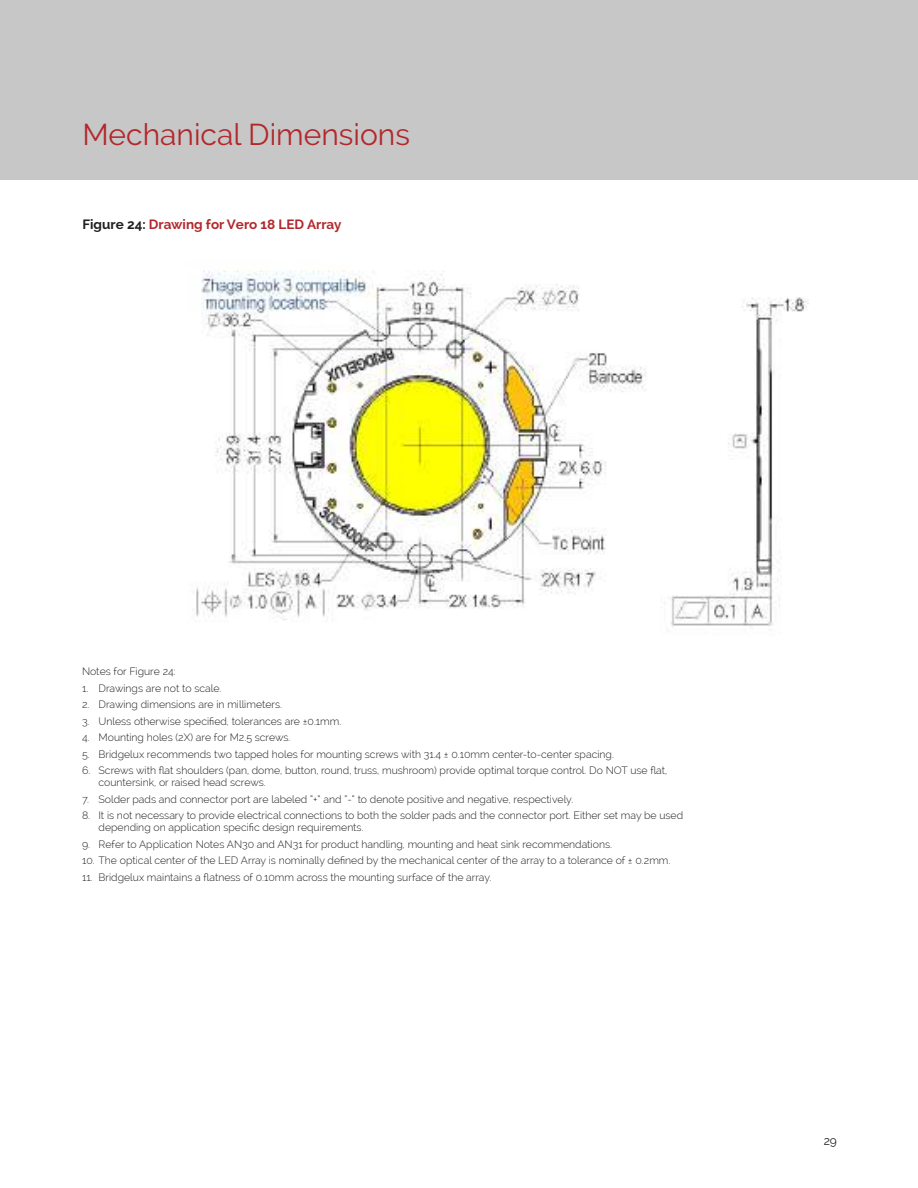
<style>
.page{position:relative;width:918px;height:1188px;background:#fff}
.page>*{position:absolute;margin:0;border:0;box-sizing:border-box;transform-origin:0 0}
.t1{font:30px "Raleway";color:#b2282c}
.t2{font:700 13.5px "Raleway";color:#b2282c}
.t3{font:12px "Raleway";color:#221f1f}
.t4{font:300 10.5px/12px "Raleway";color:#221f1f}
.s1{color:#221f1f}
</style>
<div class="page">
<div style="left:0;top:0;width:918px;height:180px;background:#c8c7c7"></div>
<img style="left:196px;top:270px;width:613px;height:357px">
<h1 class="t1" style="left:82px;top:123px;width:329px">Mechanical Dimensions</h1>
<p class="t2" style="left:82px;top:218px;width:260px"><span class="s1">Figure 24:</span> Drawing for Vero 18 LED Array</p>
<p class="t4" style="left:82px;top:666px;width:95px">Notes for Figure 24:</p>
<p class="t4" style="left:82px;top:682px;width:141px">1. Drawings are not to scale.</p>
<p class="t4" style="left:82px;top:699px;width:202px">2. Drawing dimensions are in millimeters.</p>
<p class="t4" style="left:82px;top:715px;width:261px">3. Unless otherwise speci昀椀ed, tolerances are ±0.1mm.</p>
<p class="t4" style="left:82px;top:732px;width:210px">4. Mounting holes (2X) are for M2.5 screws.</p>
<p class="t4" style="left:82px;top:748px;width:533px">5. Bridgelux recommends two tapped holes for mounting screws with 31.4 ± 0.10mm center-to-center spacing.</p>
<p class="t4" style="left:99px;top:765px;width:570px;text-indent:-16px">6. Screws with 昀氀at shoulders (pan, dome, button, round, truss, mushroom) provide optimal torque control. Do NOT use 昀氀at, countersink, or raised head screws.</p>
<p class="t4" style="left:82px;top:793px;width:493px">7. Solder pads and connector port are labeled “+” and “-“ to denote positive and negative, respectively.</p>
<p class="t4" style="left:99px;top:810px;width:586px;text-indent:-16px">8. It is not necessary to provide electrical connections to both the solder pads and the connector port. Either set may be used depending on application speci昀椀c design requirements.</p>
<p class="t4" style="left:82px;top:838px;width:531px">9. Refer to Application Notes AN30 and AN31 for product handling, mounting and heat sink recommendations.</p>
<p class="t4" style="left:82px;top:855px;width:590px">10. The optical center of the LED Array is nominally de昀椀ned by the mechanical center of the array to a tolerance of ± 0.2mm.</p>
<p class="t4" style="left:82px;top:871px;width:411px">11. Bridgelux maintains a 昀氀atness of 0.10mm across the mounting surface of the array.</p>
<p class="t3" style="left:824px;top:1136px;width:15px">29</p>
</div>
